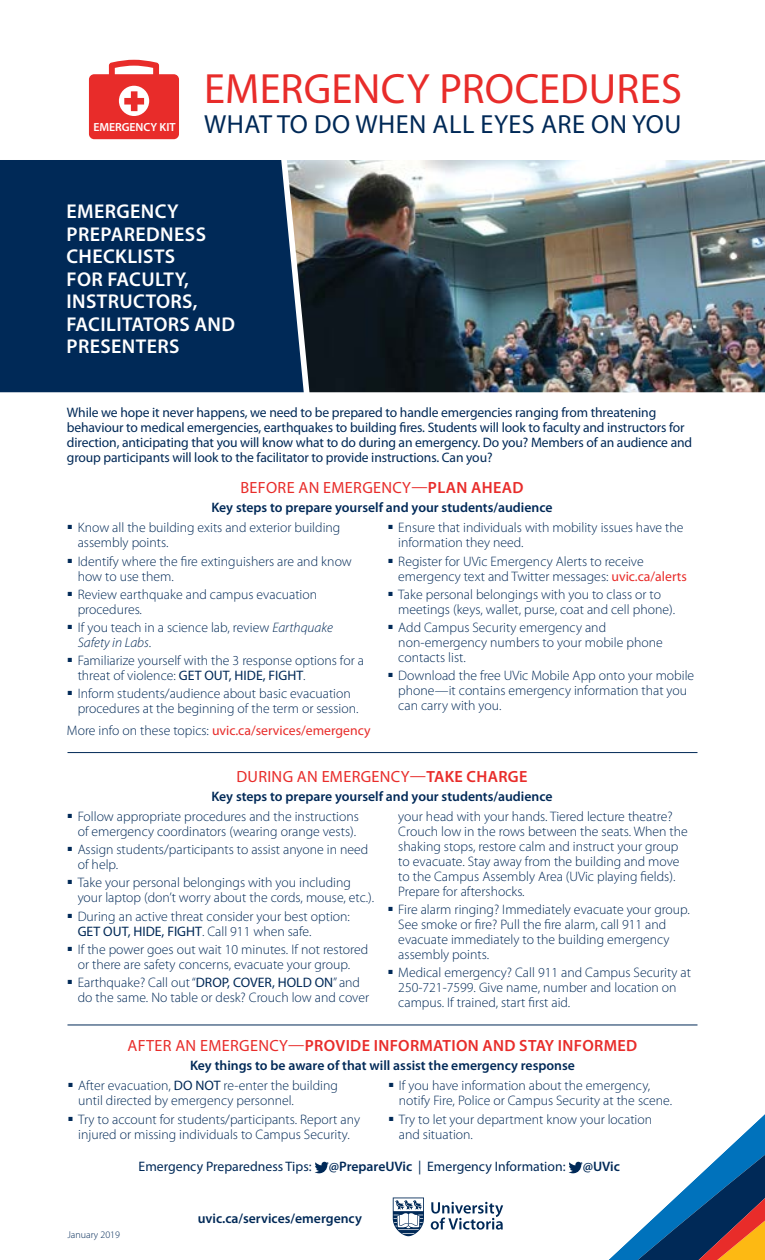
<style>
.page{position:relative;width:765px;height:1260px;background:#fff}
.page>*{position:absolute;margin:0;border:0;box-sizing:border-box;transform-origin:0 0}
.t1{font:42.5px "Myriad Pro";letter-spacing:.005em;color:#e82c2a}
.t2{font:26.25px "Myriad Pro";letter-spacing:.02em;color:#002957}
.t3{font:600 20px/22.5px "Myriad Pro";letter-spacing:.02em;color:#fff}
.t4{font:16.25px "Myriad Pro";letter-spacing:.02em;color:#e82c2a}
.t5{font:600 16.25px "Myriad Pro";letter-spacing:.02em;color:#e82c2a}
.t6{font:300 13.75px/15px "Myriad Pro";color:#002957}
.t7{font:13.75px/15px "Myriad Pro";letter-spacing:-.01em;color:#002957}
.t8{font:600 13.75px/20.6px "Myriad Pro";color:#002957}
.t9{font:13.75px "Myriad Pro";color:#e82c2a}
.t10{font:600 11.75px "Myriad Pro";letter-spacing:-.005em;color:#fff}
.t11{font:300 10px "Myriad Pro";color:#002957}
.s1{font-weight:600}
.s2{font-style:italic}
.s3{font-weight:400}
.s4{font-weight:400;color:#e82c2a}
.s5{font-weight:300;color:#002957}
.s6{font-weight:300}
</style>
<div class="page">
<div style="left:0;top:160px;width:287px;height:232px;background:#002957"></div>
<img style="left:287px;top:160px;width:478px;height:232px">
<svg style="left:431px;top:1202px;width:72px;height:28px"></svg>
<svg style="left:393px;top:1198px;width:31px;height:38px"></svg>
<hr style="left:68px;top:752px;width:630px;height:1px;background:#002957">
<hr style="left:68px;top:1025px;width:630px;height:1px;background:#002957">
<svg style="left:609px;top:1114px;width:156px;height:146px"></svg>
<svg style="left:89px;top:60px;width:90px;height:79px"></svg>
<svg style="left:315px;top:1162px;width:14px;height:11px"></svg>
<svg style="left:568px;top:1162px;width:15px;height:11px"></svg>
<p class="t10" style="left:93px;top:119px;width:84px">EMERGENCY KIT</p>
<h1 class="t1" style="left:204px;top:63px;width:479px">EMERGENCY PROCEDURES</h1>
<h2 class="t2" style="left:204px;top:108px;width:479px">WHAT TO DO WHEN ALL EYES ARE ON YOU</h2>
<h3 class="t3" style="left:66px;top:200px;width:170px">EMERGENCY<br>PREPAREDNESS<br>CHECKLISTS<br>FOR FACULTY,<br>INSTRUCTORS,<br>FACILITATORS AND<br>PRESENTERS</h3>
<p class="t7" style="left:67px;top:405px;width:627px">While we hope it never happens, we need to be prepared to handle emergencies ranging from threatening behaviour to medical emergencies, earthquakes to building fires. Students will look to faculty and instructors for direction, anticipating that you will know what to do during an emergency. Do you? Members of an audience and group participants will look to the facilitator to provide instructions. Can you?</p>
<p class="t4" style="left:240px;top:478px;width:285px">BEFORE AN EMERGENCY—<span class="s1">PLAN AHEAD</span></p>
<p class="t8" style="left:211px;top:497px;width:343px">Key steps to prepare yourself and your students/audience</p>
<p class="t6" style="left:78px;top:520px;width:264px">Know all the building exits and exterior building assembly points.</p>
<p class="t6" style="left:78px;top:553px;width:276px">Identify where the fire extinguishers are and know how to use them.</p>
<p class="t6" style="left:78px;top:587px;width:241px">Review earthquake and campus evacuation procedures.</p>
<p class="t6" style="left:78px;top:620px;width:257px">If you teach in a science lab, review <span class="s2">Earthquake<br>Safety in Labs</span>.</p>
<p class="t6" style="left:78px;top:653px;width:288px">Familiarize yourself with the 3 response options for a threat of violence: <span class="s3">GET OUT, HIDE, FIGHT</span>.</p>
<p class="t6" style="left:78px;top:686px;width:282px">Inform students/audience about basic evacuation procedures at the beginning of the term or session.</p>
<p class="t6" style="left:398px;top:520px;width:287px">Ensure that individuals with mobility issues have the information they need.</p>
<p class="t6" style="left:398px;top:553px;width:290px">Register for UVic Emergency Alerts to receive emergency text and Twitter messages: <span class="s4">uvic.ca/alerts</span></p>
<p class="t6" style="left:398px;top:587px;width:278px">Take personal belongings with you to class or to meetings (keys, wallet, purse, coat and cell phone).</p>
<p class="t6" style="left:398px;top:620px;width:266px">Add Campus Security emergency and non-emergency numbers to your mobile phone contacts list.</p>
<p class="t6" style="left:398px;top:668px;width:297px">Download the free UVic Mobile App onto your mobile phone—it contains emergency information that you can carry with you.</p>
<p class="t9" style="left:67px;top:722px;width:305px"><span class="s5">More info on these topics:</span> uvic.ca/services/emergency</p>
<p class="t4" style="left:236px;top:766px;width:293px">DURING AN EMERGENCY—<span class="s1">TAKE CHARGE</span></p>
<p class="t8" style="left:211px;top:785px;width:343px">Key steps to prepare yourself and your students/audience</p>
<p class="t6" style="left:78px;top:809px;width:283px">Follow appropriate procedures and the instructions of emergency coordinators (wearing orange vests).</p>
<p class="t6" style="left:78px;top:842px;width:292px">Assign students/participants to assist anyone in need of help.</p>
<p class="t6" style="left:78px;top:875px;width:298px">Take your personal belongings with you including your laptop (don’t worry about the cords, mouse, etc.).</p>
<p class="t6" style="left:78px;top:908px;width:274px">During an active threat consider your best option:<br><span class="s3">GET OUT, HIDE, FIGHT</span>. Call 911 when safe.</p>
<p class="t6" style="left:78px;top:942px;width:292px">If the power goes out wait 10 minutes. If not restored or there are safety concerns, evacuate your group.</p>
<p class="t6" style="left:78px;top:975px;width:293px">Earthquake? Call out “<span class="s3">DROP, COVER, HOLD ON</span>” and do the same. No table or desk? Crouch low and cover</p>
<p class="t6" style="left:398px;top:809px;width:291px">your head with your hands. Tiered lecture theatre?<br>Crouch low in the rows between the seats. When the shaking stops, restore calm and instruct your group to evacuate. Stay away from the building and move to the Campus Assembly Area (UVic playing fields).<br>Prepare for aftershocks.</p>
<p class="t6" style="left:398px;top:902px;width:293px">Fire alarm ringing? Immediately evacuate your group.<br>See smoke or fire? Pull the fire alarm, call 911 and evacuate immediately to the building emergency assembly points.</p>
<p class="t6" style="left:398px;top:965px;width:294px">Medical emergency? Call 911 and Campus Security at<br>250-721-7599. Give name, number and location on campus. If trained, start first aid.</p>
<p class="t5" style="left:128px;top:1035px;width:511px"><span class="s3">AFTER AN EMERGENCY—</span>PROVIDE INFORMATION AND STAY INFORMED</p>
<p class="t8" style="left:78px;top:1055px;width:498px;text-indent:112px">Key things to be aware of that will assist the emergency response<br><span class="s6">After evacuation,</span> <span class="s3">DO NOT</span> <span class="s6">re-enter the building</span></p>
<p class="t6" style="left:78px;top:1092px;width:283px;line-height:18.1px">until directed by emergency personnel.<br>Try to account for students/participants. Report any</p>
<p class="t6" style="left:78px;top:1126px;width:273px">injured or missing individuals to Campus Security.</p>
<p class="t6" style="left:399px;top:1078px;width:275px">If you have information about the emergency, notify Fire, Police or Campus Security at the scene.</p>
<p class="t6" style="left:399px;top:1111px;width:255px">Try to let your department know your location and situation.</p>
<p class="t7" style="left:139px;top:1159px;width:483px">Emergency Preparedness Tips: <span class="s1">@PrepareUVic</span> | Emergency Information: <span class="s1">@UVic</span></p>
<p class="t11" style="left:68px;top:1229px;width:54px">January 2019</p>
<p class="t8" style="left:198px;top:1207px;width:166px">uvic.ca/services/emergency</p>
</div>
